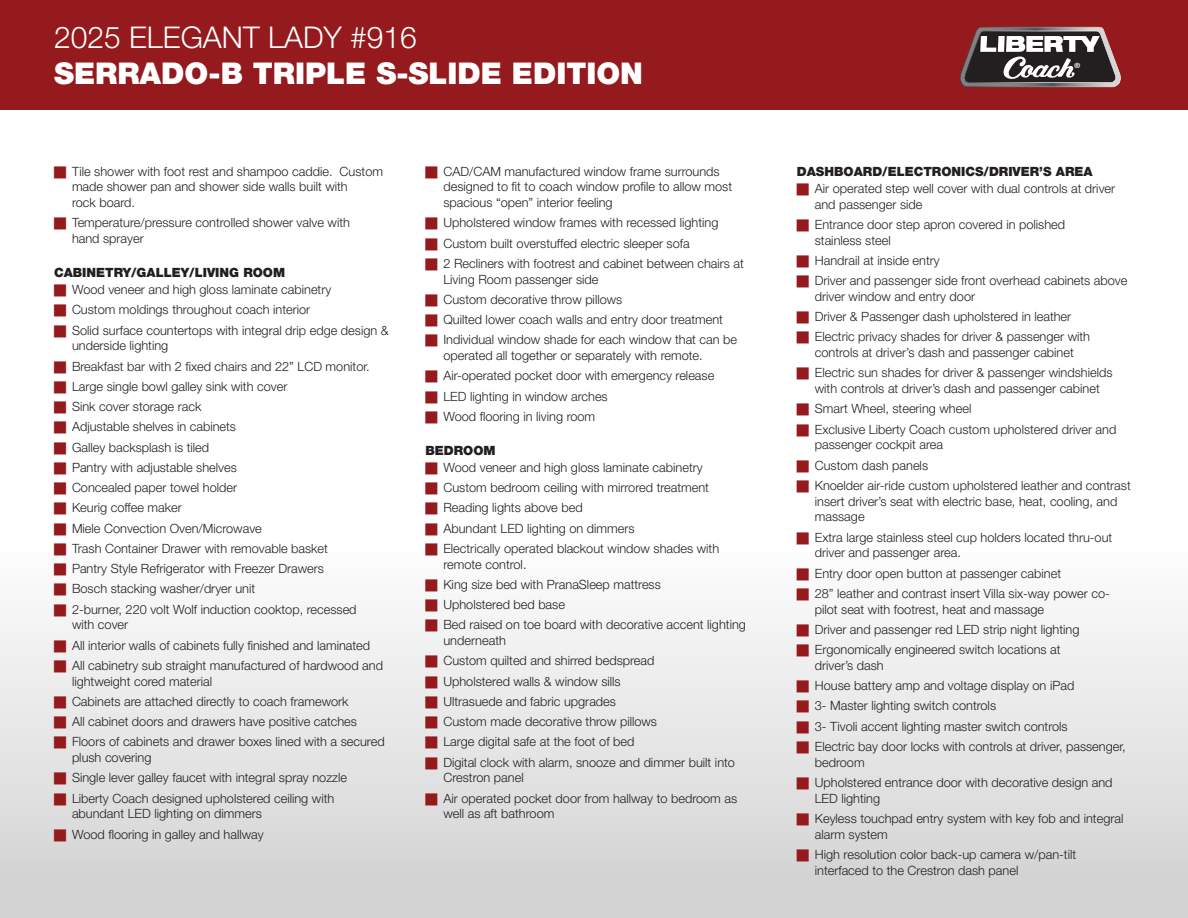
<style>
.page{position:relative;width:1188px;height:918px;background:#fff}
.page>*{position:absolute;margin:0;border:0;box-sizing:border-box;transform-origin:0 0}
.t1{font:900 30px "Helvetica Neue LT Pro";color:#fff}
.t2{font:300 30px "Helvetica Neue LT Pro";color:#fff}
.t3{font:300 12.75px/15.8px "Helvetica Neue LT Pro";color:#231f20}
.Categories{font:900 12.75px "Helvetica Neue LT Pro";color:#231f20}
.t4{font:700 7.2px "Helvetica Neue";color:#fff}
</style>
<div class="page">
<div style="left:0;top:0;width:1188px;height:110px;background:#951a1d"></div>
<svg style="left:960px;top:27px;width:161px;height:60px;background:#6f6162"></svg>
<div style="left:0;top:553px;width:1188px;height:365px;background:linear-gradient(to bottom,#fcfdfd,#d1d0d1)"></div>
<svg style="left:54px;top:553px;width:12px;height:2px"></svg>
<svg style="left:54px;top:563px;width:12px;height:12px"></svg>
<svg style="left:54px;top:584px;width:12px;height:12px"></svg>
<svg style="left:54px;top:604px;width:12px;height:12px"></svg>
<svg style="left:54px;top:640px;width:12px;height:12px"></svg>
<svg style="left:54px;top:660px;width:12px;height:12px"></svg>
<svg style="left:54px;top:696px;width:12px;height:12px"></svg>
<svg style="left:54px;top:716px;width:12px;height:12px"></svg>
<svg style="left:54px;top:737px;width:12px;height:12px"></svg>
<svg style="left:54px;top:773px;width:12px;height:12px"></svg>
<svg style="left:54px;top:793px;width:12px;height:12px"></svg>
<svg style="left:54px;top:829px;width:12px;height:12px"></svg>
<svg style="left:425px;top:553px;width:12px;height:2px"></svg>
<svg style="left:425px;top:579px;width:12px;height:12px"></svg>
<svg style="left:425px;top:599px;width:12px;height:12px"></svg>
<svg style="left:425px;top:620px;width:12px;height:12px"></svg>
<svg style="left:425px;top:656px;width:12px;height:12px"></svg>
<svg style="left:425px;top:676px;width:12px;height:12px"></svg>
<svg style="left:425px;top:696px;width:12px;height:12px"></svg>
<svg style="left:425px;top:716px;width:12px;height:12px"></svg>
<svg style="left:425px;top:737px;width:12px;height:12px"></svg>
<svg style="left:425px;top:757px;width:12px;height:12px"></svg>
<svg style="left:425px;top:793px;width:12px;height:12px"></svg>
<svg style="left:797px;top:568px;width:12px;height:12px"></svg>
<svg style="left:797px;top:588px;width:12px;height:12px"></svg>
<svg style="left:797px;top:624px;width:12px;height:12px"></svg>
<svg style="left:797px;top:644px;width:12px;height:12px"></svg>
<svg style="left:797px;top:680px;width:12px;height:12px"></svg>
<svg style="left:797px;top:701px;width:12px;height:12px"></svg>
<svg style="left:797px;top:721px;width:12px;height:12px"></svg>
<svg style="left:797px;top:741px;width:12px;height:12px"></svg>
<svg style="left:797px;top:777px;width:12px;height:12px"></svg>
<svg style="left:797px;top:813px;width:12px;height:12px"></svg>
<svg style="left:797px;top:849px;width:12px;height:12px"></svg>
<h1 class="t2" style="left:54px;top:19px;width:364px">2025 ELEGANT LADY #916</h1>
<h1 class="t1" style="left:54px;top:55px;width:591px">SERRADO-B TRIPLE S-SLIDE EDITION</h1>
<p class="t4" style="left:1075px;top:61px;width:7px">®</p>
<p class="t3" style="left:72px;top:163px;width:313px">Tile shower with foot rest and shampoo caddie. Custom made shower pan and shower side walls built with<br>rock board.</p>
<p class="t3" style="left:72px;top:215px;width:279px">Temperature/pressure controlled shower valve with hand sprayer</p>
<p class="Categories" style="left:54px;top:265px;width:233px">CABINETRY/GALLEY/LIVING ROOM</p>
<p class="t3" style="left:72px;top:281px;width:261px">Wood veneer and high gloss laminate cabinetry</p>
<p class="t3" style="left:72px;top:302px;width:240px">Custom moldings throughout coach interior</p>
<p class="t3" style="left:72px;top:322px;width:318px">Solid surface countertops with integral drip edge design &amp; underside lighting</p>
<p class="t3" style="left:72px;top:358px;width:299px">Breakfast bar with 2 fixed chairs and 22” LCD monitor.</p>
<p class="t3" style="left:72px;top:378px;width:217px">Large single bowl galley sink with cover</p>
<p class="t3" style="left:72px;top:398px;width:131px">Sink cover storage rack</p>
<p class="t3" style="left:72px;top:419px;width:166px">Adjustable shelves in cabinets</p>
<p class="t3" style="left:72px;top:439px;width:139px">Galley backsplash is tiled</p>
<p class="t3" style="left:72px;top:459px;width:166px">Pantry with adjustable shelves</p>
<p class="t3" style="left:72px;top:479px;width:167px">Concealed paper towel holder</p>
<p class="t3" style="left:72px;top:500px;width:111px">Keurig coffee maker</p>
<p class="t3" style="left:72px;top:520px;width:191px">Miele Convection Oven/Microwave</p>
<p class="t3" style="left:72px;top:540px;width:258px">Trash Container Drawer with removable basket</p>
<p class="t3" style="left:72px;top:560px;width:254px">Pantry Style Refrigerator with Freezer Drawers</p>
<p class="t3" style="left:72px;top:581px;width:185px">Bosch stacking washer/dryer unit</p>
<p class="t3" style="left:72px;top:601px;width:286px">2-burner, 220 volt Wolf induction cooktop, recessed with cover</p>
<p class="t3" style="left:72px;top:637px;width:300px">All interior walls of cabinets fully finished and laminated</p>
<p class="t3" style="left:72px;top:657px;width:313px">All cabinetry sub straight manufactured of hardwood and lightweight cored material</p>
<p class="t3" style="left:72px;top:693px;width:278px">Cabinets are attached directly to coach framework</p>
<p class="t3" style="left:72px;top:713px;width:287px">All cabinet doors and drawers have positive catches</p>
<p class="t3" style="left:72px;top:734px;width:314px">Floors of cabinets and drawer boxes lined with a secured plush covering</p>
<p class="t3" style="left:72px;top:770px;width:277px">Single lever galley faucet with integral spray nozzle</p>
<p class="t3" style="left:72px;top:790px;width:264px">Liberty Coach designed upholstered ceiling with abundant LED lighting on dimmers</p>
<p class="t3" style="left:72px;top:826px;width:193px">Wood flooring in galley and hallway</p>
<p class="t3" style="left:443px;top:163px;width:290px">CAD/CAM manufactured window frame surrounds designed to fit to coach window profile to allow most spacious “open” interior feeling</p>
<p class="t3" style="left:443px;top:215px;width:277px">Upholstered window frames with recessed lighting</p>
<p class="t3" style="left:443px;top:235px;width:248px">Custom built overstuffed electric sleeper sofa</p>
<p class="t3" style="left:443px;top:255px;width:302px">2 Recliners with footrest and cabinet between chairs at<br>Living Room passenger side</p>
<p class="t3" style="left:443px;top:291px;width:181px">Custom decorative throw pillows</p>
<p class="t3" style="left:443px;top:311px;width:281px">Quilted lower coach walls and entry door treatment</p>
<p class="t3" style="left:443px;top:332px;width:295px">Individual window shade for each window that can be operated all together or separately with remote.</p>
<p class="t3" style="left:443px;top:368px;width:272px">Air-operated pocket door with emergency release</p>
<p class="t3" style="left:443px;top:388px;width:166px">LED lighting in window arches</p>
<p class="t3" style="left:443px;top:408px;width:153px">Wood flooring in living room</p>
<p class="Categories" style="left:425px;top:442px;width:72px">BEDROOM</p>
<p class="t3" style="left:443px;top:459px;width:261px">Wood veneer and high gloss laminate cabinetry</p>
<p class="t3" style="left:443px;top:479px;width:267px">Custom bedroom ceiling with mirrored treatment</p>
<p class="t3" style="left:443px;top:500px;width:141px">Reading lights above bed</p>
<p class="t3" style="left:443px;top:520px;width:193px">Abundant LED lighting on dimmers</p>
<p class="t3" style="left:443px;top:540px;width:277px">Electrically operated blackout window shades with remote control.</p>
<p class="t3" style="left:443px;top:576px;width:219px">King size bed with PranaSleep mattress</p>
<p class="t3" style="left:443px;top:596px;width:123px">Upholstered bed base</p>
<p class="t3" style="left:443px;top:617px;width:304px">Bed raised on toe board with decorative accent lighting underneath</p>
<p class="t3" style="left:443px;top:653px;width:213px">Custom quilted and shirred bedspread</p>
<p class="t3" style="left:443px;top:673px;width:179px">Upholstered walls &amp; window sills</p>
<p class="t3" style="left:443px;top:693px;width:174px">Ultrasuede and fabric upgrades</p>
<p class="t3" style="left:443px;top:713px;width:215px">Custom made decorative throw pillows</p>
<p class="t3" style="left:443px;top:734px;width:193px">Large digital safe at the foot of bed</p>
<p class="t3" style="left:443px;top:754px;width:293px">Digital clock with alarm, snooze and dimmer built into<br>Crestron panel</p>
<p class="t3" style="left:443px;top:790px;width:295px">Air operated pocket door from hallway to bedroom as well as aft bathroom</p>
<p class="Categories" style="left:797px;top:163px;width:297px">DASHBOARD/ELECTRONICS/DRIVER’S AREA</p>
<p class="t3" style="left:815px;top:180px;width:302px">Air operated step well cover with dual controls at driver and passenger side</p>
<p class="t3" style="left:815px;top:216px;width:252px">Entrance door step apron covered in polished stainless steel</p>
<p class="t3" style="left:815px;top:252px;width:126px">Handrail at inside entry</p>
<p class="t3" style="left:815px;top:272px;width:314px">Driver and passenger side front overhead cabinets above driver window and entry door</p>
<p class="t3" style="left:815px;top:308px;width:258px">Driver &amp; Passenger dash upholstered in leather</p>
<p class="t3" style="left:815px;top:329px;width:277px">Electric privacy shades for driver &amp; passenger with controls at driver’s dash and passenger cabinet</p>
<p class="t3" style="left:815px;top:365px;width:299px">Electric sun shades for driver &amp; passenger windshields with controls at driver’s dash and passenger cabinet</p>
<p class="t3" style="left:815px;top:401px;width:158px">Smart Wheel, steering wheel</p>
<p class="t3" style="left:815px;top:421px;width:303px">Exclusive Liberty Coach custom upholstered driver and passenger cockpit area</p>
<p class="t3" style="left:815px;top:457px;width:115px">Custom dash panels</p>
<p class="t3" style="left:815px;top:477px;width:317px">Knoelder air-ride custom upholstered leather and contrast insert driver’s seat with electric base, heat, cooling, and massage</p>
<p class="t3" style="left:815px;top:529px;width:299px">Extra large stainless steel cup holders located thru-out driver and passenger area.</p>
<p class="t3" style="left:815px;top:565px;width:248px">Entry door open button at passenger cabinet</p>
<p class="t3" style="left:815px;top:585px;width:297px">28” leather and contrast insert Villa six-way power co&shy;pilot seat with footrest, heat and massage</p>
<p class="t3" style="left:815px;top:621px;width:266px">Driver and passenger red LED strip night lighting</p>
<p class="t3" style="left:815px;top:641px;width:247px">Ergonomically engineered switch locations at driver’s dash</p>
<p class="t3" style="left:815px;top:677px;width:261px">House battery amp and voltage display on iPad</p>
<p class="t3" style="left:815px;top:698px;width:183px">3- Master lighting switch controls</p>
<p class="t3" style="left:815px;top:718px;width:254px">3- Tivoli accent lighting master switch controls</p>
<p class="t3" style="left:815px;top:738px;width:313px">Electric bay door locks with controls at driver, passenger, bedroom</p>
<p class="t3" style="left:815px;top:774px;width:299px">Upholstered entrance door with decorative design and<br>LED lighting</p>
<p class="t3" style="left:815px;top:810px;width:310px">Keyless touchpad entry system with key fob and integral alarm system</p>
<p class="t3" style="left:815px;top:846px;width:263px">High resolution color back-up camera w/pan-tilt interfaced to the Crestron dash panel</p>
</div>
